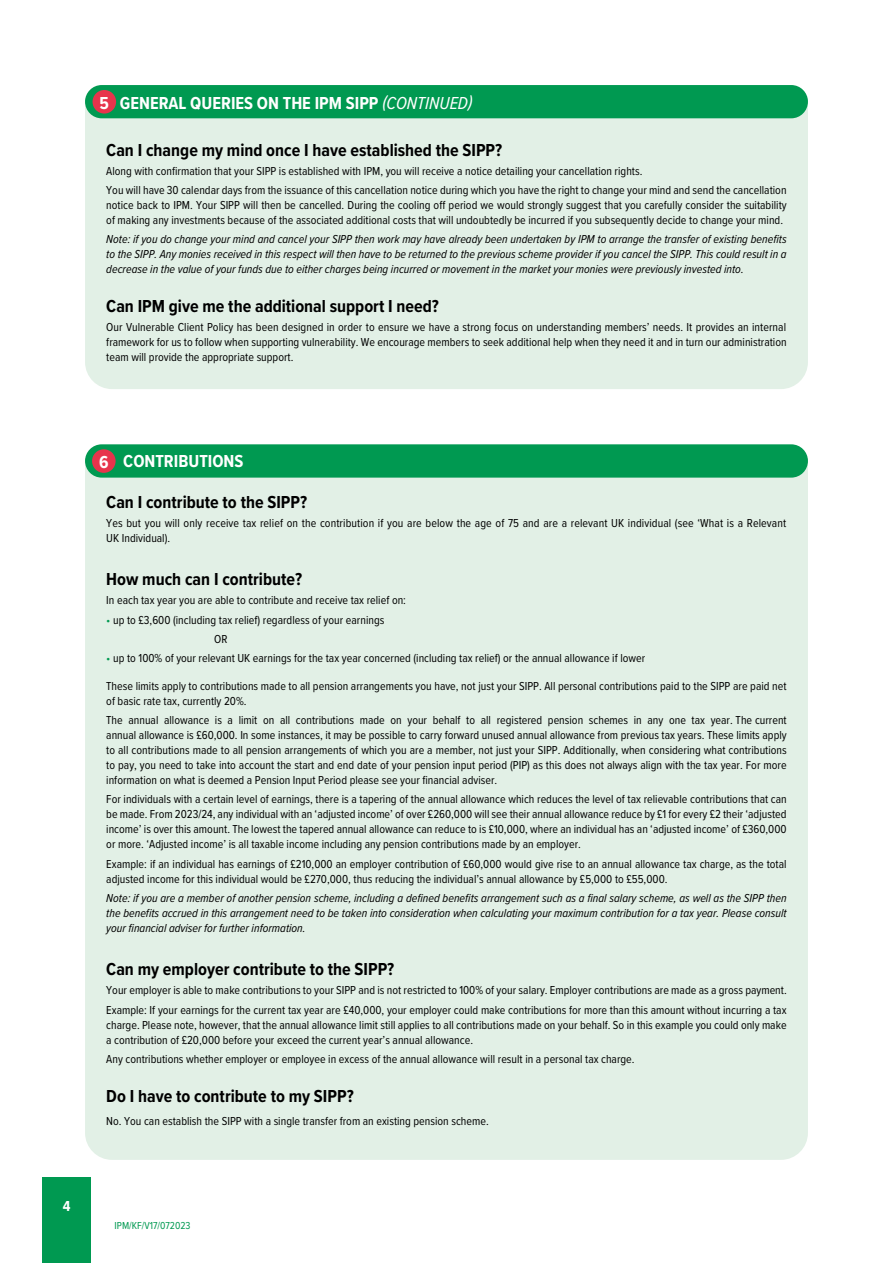
<style>
.page{position:relative;width:893px;height:1263px;background:#fff}
.page>*{position:absolute;margin:0;border:0;box-sizing:border-box;transform-origin:0 0}
.t1{font:700 18px "Proxima Nova Cond";color:#000}
.t2{font:700 18px "Proxima Nova Cond";color:#fff}
.t3{font:700 15px "Proxima Nova Cond";color:#fff}
.t4{font:12px/15px "Proxima Nova Cond";color:#000}
.t5{font:italic 12px/15px "Proxima Nova Cond";color:#000;text-align:justify}
.t6{font:10.5px "Proxima Nova Cond";color:#009951}
.s1{font-weight:400;font-style:italic}
.s2{color:#009951}
</style>
<div class="page">
<div style="left:85px;top:118px;width:723px;height:271px;background:#e2f0e6;border-radius:27px"></div>
<div style="left:85px;top:99px;width:723px;height:87px;background:#e2f0e6"></div>
<div style="left:85px;top:85px;width:723px;height:33px;background:#009951;border-radius:17px"></div>
<div style="left:93px;top:90px;width:23px;height:24px;background:#e7344c;border-radius:50%"></div>
<div style="left:85px;top:478px;width:723px;height:682px;background:#e2f0e6;border-radius:27px"></div>
<div style="left:85px;top:459px;width:723px;height:70px;background:#e2f0e6"></div>
<div style="left:85px;top:444px;width:723px;height:34px;background:#009951;border-radius:17px"></div>
<div style="left:92px;top:449px;width:24px;height:24px;background:#e7344c;border-radius:50%"></div>
<div style="left:43px;top:1178px;width:48px;height:85px;background:#009951"></div>
<h1 class="t2" style="left:100px;top:89px;width:374px">5 GENERAL QUERIES ON THE IPM SIPP <span class="s1">(CONTINUED)</span></h1>
<h1 class="t1" style="left:106px;top:136px;width:397px">Can I change my mind once I have established the SIPP?</h1>
<p class="t4" style="left:106px;top:161px;width:682px;line-height:19.2px">Along with confirmation that your SIPP is established with IPM, you will receive a notice detailing your cancellation rights.<br>You will have 30 calendar days from the issuance of this cancellation notice during which you have the right to change your mind and send the cancellation</p>
<p class="t4" style="left:106px;top:197px;width:682px">notice back to IPM. Your SIPP will then be cancelled. During the cooling off period we would strongly suggest that you carefully consider the suitability of making any investments because of the associated additional costs that will undoubtedly be incurred if you subsequently decide to change your mind.</p>
<p class="t5" style="left:106px;top:231px;width:682px">Note: if you do change your mind and cancel your SIPP then work may have already been undertaken by IPM to arrange the transfer of existing benefits to the SIPP. Any monies received in this respect will then have to be returned to the previous scheme provider if you cancel the SIPP. This could result in a decrease in the value of your funds due to either charges being incurred or movement in the market your monies were previously invested into.</p>
<h1 class="t1" style="left:106px;top:293px;width:334px">Can IPM give me the additional support I need?</h1>
<p class="t4" style="left:106px;top:319px;width:682px;text-align:justify">Our Vulnerable Client Policy has been designed in order to ensure we have a strong focus on understanding members’ needs. It provides an internal framework for us to follow when supporting vulnerability. We encourage members to seek additional help when they need it and in turn our administration team will provide the appropriate support.</p>
<p class="t3" style="left:63px;top:1194px;width:9px">4</p>
<h1 class="t2" style="left:123px;top:448px;width:122px">CONTRIBUTIONS</h1>
<h1 class="t1" style="left:106px;top:489px;width:202px">Can I contribute to the SIPP?</h1>
<p class="t4" style="left:106px;top:515px;width:681px">Yes but you will only receive tax relief on the contribution if you are below the age of 75 and are a relevant UK individual (see ‘What is a Relevant<br>UK Individual).</p>
<h1 class="t1" style="left:106px;top:566px;width:197px">How much can I contribute?</h1>
<p class="t4" style="left:106px;top:592px;width:301px">In each tax year you are able to contribute and receive tax relief on:</p>
<p class="t4" style="left:214px;top:610px;width:172px;line-height:19.2px;text-indent:-108px"><span class="s2">•</span> up to £3,600 (including tax relief) regardless of your earnings<br>OR</p>
<p class="t4" style="left:106px;top:650px;width:540px"><span class="s2">•</span> up to 100% of your relevant UK earnings for the tax year concerned (including tax relief) or the annual allowance if lower</p>
<p class="t4" style="left:106px;top:678px;width:682px">These limits apply to contributions made to all pension arrangements you have, not just your SIPP. All personal contributions paid to the SIPP are paid net of basic rate tax, currently 20%.</p>
<p class="t4" style="left:106px;top:712px;width:682px;text-align:justify">The annual allowance is a limit on all contributions made on your behalf to all registered pension schemes in any one tax year. The current annual allowance is £60,000. In some instances, it may be possible to carry forward unused annual allowance from previous tax years. These limits apply to all contributions made to all pension arrangements of which you are a member, not just your SIPP. Additionally, when considering what contributions to pay, you need to take into account the start and end date of your pension input period (PIP) as this does not always align with the tax year. For more information on what is deemed a Pension Input Period please see your financial adviser.</p>
<p class="t4" style="left:106px;top:791px;width:682px;text-align:justify">For individuals with a certain level of earnings, there is a tapering of the annual allowance which reduces the level of tax relievable contributions that can be made. From 2023/24, any individual with an ‘adjusted income’ of over £260,000 will see their annual allowance reduce by £1 for every £2 their ‘adjusted income’ is over this amount. The lowest the tapered annual allowance can reduce to is £10,000, where an individual has an ‘adjusted income’ of £360,000 or more. ‘Adjusted income’ is all taxable income including any pension contributions made by an employer.</p>
<p class="t4" style="left:106px;top:856px;width:682px">Example: if an individual has earnings of £210,000 an employer contribution of £60,000 would give rise to an annual allowance tax charge, as the total adjusted income for this individual would be £270,000, thus reducing the individual’s annual allowance by £5,000 to £55,000.</p>
<p class="t5" style="left:106px;top:890px;width:682px">Note: if you are a member of another pension scheme, including a defined benefits arrangement such as a final salary scheme, as well as the SIPP then the benefits accrued in this arrangement need to be taken into consideration when calculating your maximum contribution for a tax year. Please consult your financial adviser for further information.</p>
<h1 class="t1" style="left:106px;top:956px;width:289px">Can my employer contribute to the SIPP?</h1>
<p class="t4" style="left:106px;top:980px;width:682px;line-height:19.2px">Your employer is able to make contributions to your SIPP and is not restricted to 100% of your salary. Employer contributions are made as a gross payment.<br>Example: If your earnings for the current tax year are £40,000, your employer could make contributions for more than this amount without incurring a tax</p>
<p class="t4" style="left:106px;top:1016px;width:682px">charge. Please note, however, that the annual allowance limit still applies to all contributions made on your behalf. So in this example you could only make a contribution of £20,000 before your exceed the current year’s annual allowance.</p>
<p class="t4" style="left:106px;top:1051px;width:530px">Any contributions whether employer or employee in excess of the annual allowance will result in a personal tax charge.</p>
<h1 class="t1" style="left:106px;top:1082px;width:249px">Do I have to contribute to my SIPP?</h1>
<p class="t4" style="left:106px;top:1113px;width:384px">No. You can establish the SIPP with a single transfer from an existing pension scheme.</p>
<h1 class="t2" style="left:99px;top:449px;width:11px">6</h1>
<p class="t6" style="left:115px;top:1217px;width:78px">IPM/KF/V17/072023</p>
</div>
